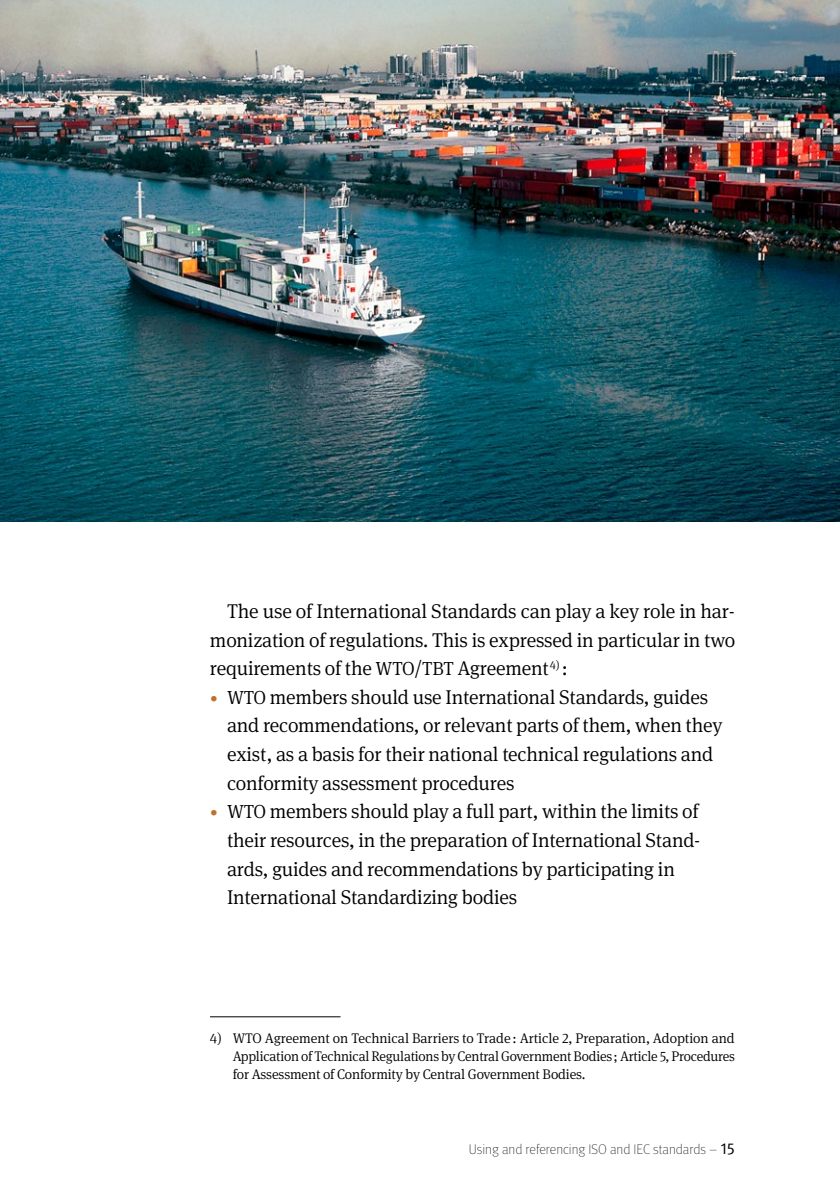
<style>
.page{position:relative;width:840px;height:1191px;background:#fff}
.page>*{position:absolute;margin:0;border:0;box-sizing:border-box;transform-origin:0 0}
.t1{font:300 20px/28.6px "Meta Serif Pro";letter-spacing:-.01em;color:#000}
.t2{font:300 14px/18px "Meta Serif Pro";letter-spacing:-.01em;color:#000;text-align:justify}
.t3{font:100 14px "Meta Pro";color:#000}
.s1{font-size:19px}
.s2{font-size:16px;color:#bc7330}
.s3{font-family:"Meta Pro Norm";font-weight:400;font-size:16px}
</style>
<div class="page">
<img style="left:0;top:0;width:839px;height:521px">
<hr style="left:210px;top:1016px;width:130px;height:1px;background:#000">
<p class="t1" style="left:210px;top:596px;width:526px;text-align:justify;text-indent:17px">The use of International Standards can play a key role in har&shy;monization of regulations. This is expressed in particular in two requirements of the <span class="s1">WTO</span>/<span class="s1">TBT</span> Agreement<sup>4)</sup> :</p>
<p class="t1" style="left:227px;top:681px;width:496px;text-indent:-17px"><span class="s2">•</span> <span class="s1">WTO</span> members should use International Standards, guides and recommendations, or relevant parts of them, when they exist, as a basis for their national technical regulations and conformity assessment procedures</p>
<p class="t1" style="left:227px;top:796px;width:474px;text-indent:-17px"><span class="s2">•</span> <span class="s1">WTO</span> members should play a full part, within the limits of their resources, in the preparation of International Stand&shy;ards, guides and recommendations by participating in International Standardizing bodies</p>
<p class="t2" style="left:232px;top:1028px;width:503px;text-indent:-23px">4) WTO Agreement on Technical Barriers to Trade : Article 2, Preparation, Adoption and Application of Technical Regulations by Central Government Bodies; Article 5, Procedures for Assessment of Conformity by Central Government Bodies.</p>
<p class="t3" style="left:468px;top:1139px;width:267px">Using and referencing ISO and IEC standards – <span class="s3">15</span></p>
</div>
